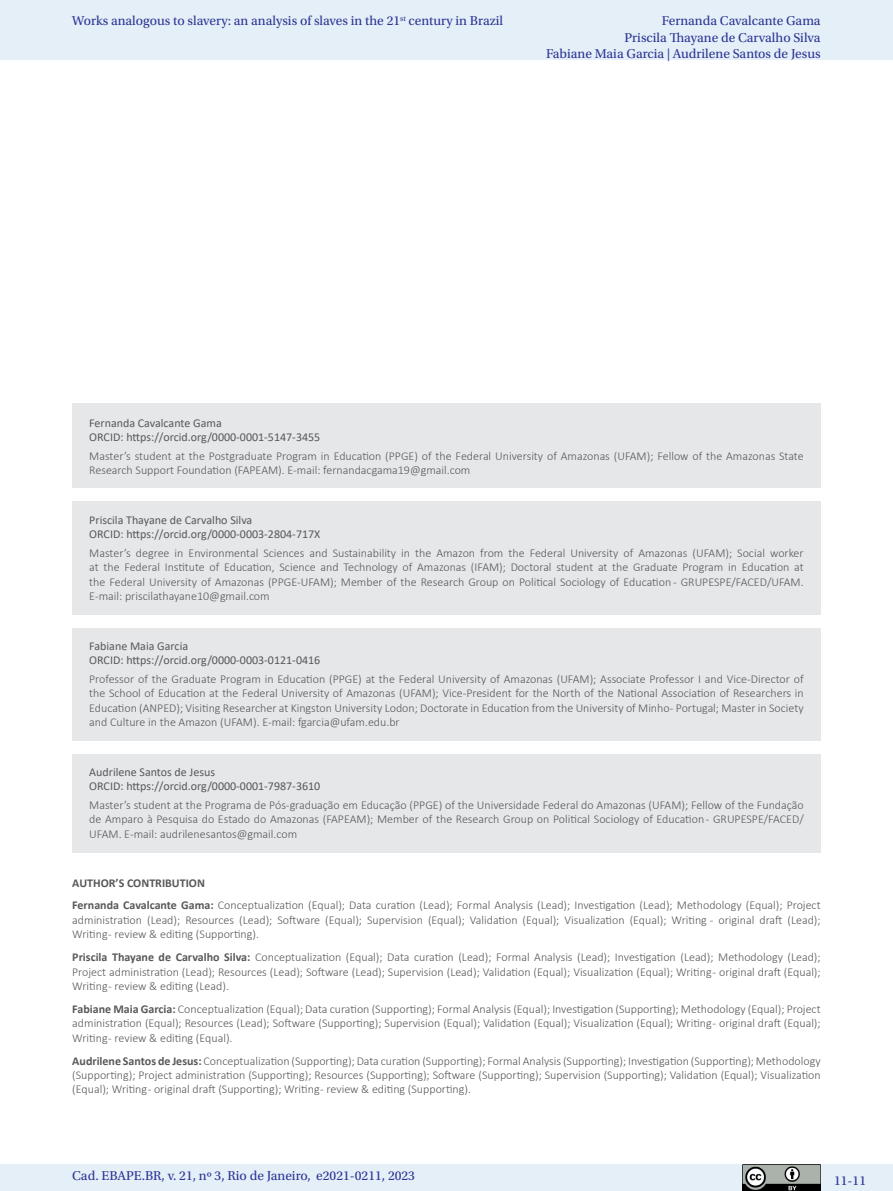
<style>
.page{position:relative;width:893px;height:1191px;background:#fff}
.page>*{position:absolute;margin:0;border:0;box-sizing:border-box;transform-origin:0 0}
.t1{font:13.5px/16.5px "Utopia Std";color:#2b3393;text-align:right}
._06_3_nota_de_fim_au{font:300 12px/14.4px "Calibri";color:#57585a;text-align:justify}
._06_3_nota_de_fim_au-2{font:12px "Calibri";color:#57585a}
._06_3_nota_de_fim_au-3{font:700 12px "Calibri";color:#57585a}
.s1{font-weight:700}
</style>
<div class="page">
<div style="left:0;top:0;width:893px;height:60px;background:#e4eff8"></div>
<div style="left:0;top:1164px;width:893px;height:27px;background:#e4eff8"></div>
<img style="left:743px;top:1164px;width:78px;height:27px">
<div style="left:72px;top:403px;width:749px;height:450px;background:#e6e7e9"></div>
<div style="left:72px;top:488px;width:751px;height:13px;background:#fff"></div>
<div style="left:72px;top:615px;width:751px;height:12px;background:#fff"></div>
<div style="left:72px;top:741px;width:751px;height:13px;background:#fff"></div>
<p class="t1" style="left:72px;top:13px;width:432px">Works analogous to slavery: an analysis of slaves in the 21<sup>st</sup> century in Brazil</p>
<p class="t1" style="left:546px;top:13px;width:276px">Fernanda Cavalcante Gama<br>Priscila Thayane de Carvalho Silva<br>Fabiane Maia Garcia | Audrilene Santos de Jesus</p>
<p class="_06_3_nota_de_fim_au-2" style="left:89px;top:414px;width:134px">Fernanda Cavalcante Gama</p>
<p class="_06_3_nota_de_fim_au-2" style="left:89px;top:429px;width:233px">ORCID: https://orcid.org/0000-0001-5147-3455</p>
<p class="_06_3_nota_de_fim_au" style="left:89px;top:448px;width:716px">Master’s student at the Postgraduate Program in Education (PPGE) of the Federal University of Amazonas (UFAM); Fellow of the Amazonas State<br>Research Support Foundation (FAPEAM). E-mail: fernandacgama19@gmail.com</p>
<p class="_06_3_nota_de_fim_au-2" style="left:89px;top:511px;width:165px">Priscila Thayane de Carvalho Silva</p>
<p class="_06_3_nota_de_fim_au-2" style="left:89px;top:526px;width:233px">ORCID: https://orcid.org/0000-0003-2804-717X</p>
<p class="_06_3_nota_de_fim_au" style="left:89px;top:545px;width:716px">Master’s degree in Environmental Sciences and Sustainability in the Amazon from the Federal University of Amazonas (UFAM); Social worker at the Federal Institute of Education, Science and Technology of Amazonas (IFAM); Doctoral student at the Graduate Program in Education at the Federal University of Amazonas (PPGE-UFAM); Member of the Research Group on Political Sociology of Education - GRUPESPE/FACED/UFAM.<br>E-mail: priscilathayane10@gmail.com</p>
<p class="_06_3_nota_de_fim_au-2" style="left:89px;top:637px;width:100px">Fabiane Maia Garcia</p>
<p class="_06_3_nota_de_fim_au-2" style="left:89px;top:652px;width:233px">ORCID: https://orcid.org/0000-0003-0121-0416</p>
<p class="_06_3_nota_de_fim_au" style="left:89px;top:671px;width:716px">Professor of the Graduate Program in Education (PPGE) at the Federal University of Amazonas (UFAM); Associate Professor I and Vice-Director of the School of Education at the Federal University of Amazonas (UFAM); Vice-President for the North of the National Association of Researchers in Education (ANPED); Visiting Researcher at Kingston University Lodon; Doctorate in Education from the University of Minho - Portugal; Master in Society and Culture in the Amazon (UFAM). E-mail: fgarcia@ufam.edu.br</p>
<p class="_06_3_nota_de_fim_au-2" style="left:89px;top:763px;width:127px">Audrilene Santos de Jesus</p>
<p class="_06_3_nota_de_fim_au-2" style="left:89px;top:778px;width:233px">ORCID: https://orcid.org/0000-0001-7987-3610</p>
<p class="_06_3_nota_de_fim_au" style="left:89px;top:797px;width:716px">Master’s student at the Programa de Pós-graduação em Educação (PPGE) of the Universidade Federal do Amazonas (UFAM); Fellow of the Fundação de Amparo à Pesquisa do Estado do Amazonas (FAPEAM); Member of the Research Group on Political Sociology of Education - GRUPESPE/FACED/ UFAM. E-mail: audrilenesantos@gmail.com</p>
<p class="_06_3_nota_de_fim_au-3" style="left:72px;top:874px;width:134px">AUTHOR’S CONTRIBUTION</p>
<p class="_06_3_nota_de_fim_au" style="left:72px;top:898px;width:750px"><span class="s1">Fernanda Cavalcante Gama:</span> Conceptualization (Equal); Data curation (Lead); Formal Analysis (Lead); Investigation (Lead); Methodology (Equal); Project administration (Lead); Resources (Lead); Software (Equal); Supervision (Equal); Validation (Equal); Visualization (Equal); Writing - original draft (Lead); Writing - review &amp; editing (Supporting).</p>
<p class="_06_3_nota_de_fim_au" style="left:72px;top:950px;width:750px"><span class="s1">Priscila Thayane de Carvalho Silva:</span> Conceptualization (Equal); Data curation (Lead); Formal Analysis (Lead); Investigation (Lead); Methodology (Lead); Project administration (Lead); Resources (Lead); Software (Lead); Supervision (Lead); Validation (Equal); Visualization (Equal); Writing - original draft (Equal); Writing - review &amp; editing (Lead).</p>
<p class="_06_3_nota_de_fim_au" style="left:72px;top:1001px;width:750px"><span class="s1">Fabiane Maia Garcia:</span> Conceptualization (Equal); Data curation (Supporting); Formal Analysis (Equal); Investigation (Supporting); Methodology (Equal); Project administration (Equal); Resources (Lead); Software (Supporting); Supervision (Equal); Validation (Equal); Visualization (Equal); Writing - original draft (Equal); Writing - review &amp; editing (Equal).</p>
<p class="_06_3_nota_de_fim_au" style="left:72px;top:1053px;width:750px"><span class="s1">Audrilene Santos de Jesus:</span> Conceptualization (Supporting); Data curation (Supporting); Formal Analysis (Supporting); Investigation (Supporting); Methodology (Supporting); Project administration (Supporting); Resources (Supporting); Software (Supporting); Supervision (Supporting); Validation (Equal); Visualization (Equal); Writing - original draft (Supporting); Writing - review &amp; editing (Supporting).</p>
<p class="t1" style="left:72px;top:1167px;width:344px">Cad. EBAPE.BR, v. 21, nº 3, Rio de Janeiro, e2021-0211, 2023</p>
<p class="t1" style="left:834px;top:1172px;width:33px">11-11</p>
</div>
